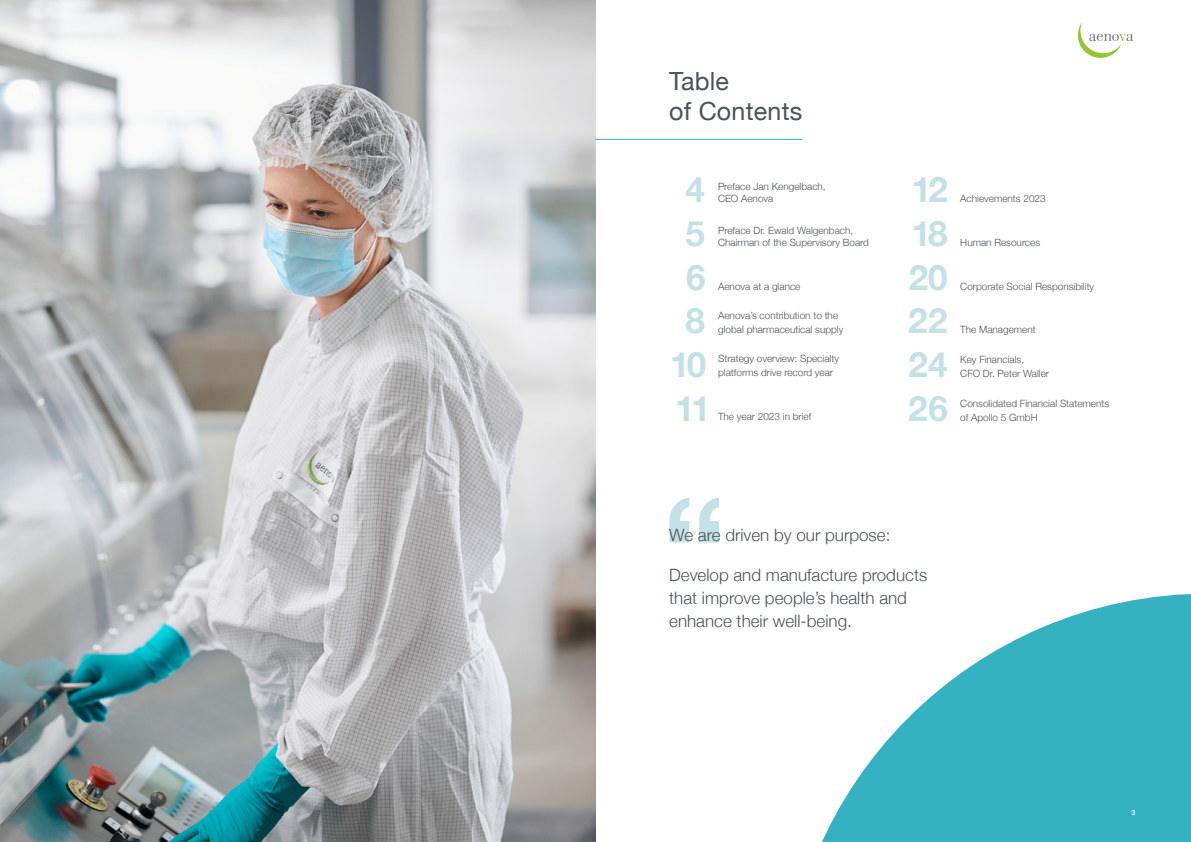
<style>
.page{position:relative;width:1191px;height:842px;background:#fff}
.page>*{position:absolute;margin:0;border:0;box-sizing:border-box;transform-origin:0 0}
.t1{font:700 140px "Helvetica Neue";color:#c3e1e7}
.t2{font:700 35px/43.6px "Helvetica Neue";letter-spacing:-.04em;color:#c3e1e7;text-align:center}
.t3{font:25px/30px "Helvetica Neue";letter-spacing:.01em;color:#4b5255}
.t4{font:300 17px/23px "Helvetica Neue";color:#4b5255}
.t5{font:300 10px/14px "Helvetica Neue";color:#4b5255}
.t6{font:500 7px "Helvetica Neue";color:#fff}
</style>
<div class="page">
<svg style="left:1077px;top:22px;width:56px;height:36px"></svg>
<svg style="left:822px;top:594px;width:369px;height:248px;fill:#34b2c1"></svg>
<img style="left:0;top:0;width:595px;height:842px">
<hr style="left:595px;top:139px;width:207px;height:1px;background:#34b2c1">
<h3 class="t3" style="left:669px;top:68px;width:135px">Table<br>of Contents</h3>
<h2 class="t2" style="left:670px;top:169px;width:42px">4<br>5<br>6<br>8<br>10<br>11</h2>
<h2 class="t2" style="left:911px;top:169px;width:38px">12</h2>
<p class="t5" style="left:718px;top:180px;width:109px;line-height:12px">Preface Jan Kengelbach,<br>CEO Aenova</p>
<p class="t5" style="left:718px;top:223px;width:152px;line-height:12px">Preface Dr. Ewald Walgenbach,<br>Chairman of the Supervisory Board</p>
<p class="t5" style="left:718px;top:278px;width:84px">Aenova at a glance</p>
<p class="t5" style="left:718px;top:307px;width:127px">Aenova’s contribution to the global pharmaceutical supply</p>
<p class="t5" style="left:718px;top:351px;width:122px">Strategy overview: Specialty platforms drive record year</p>
<p class="t5" style="left:718px;top:409px;width:95px">The year 2023 in brief</p>
<h2 class="t2" style="left:908px;top:212px;width:41px;text-align:justify">18<br>20<br>22<br>24<br>26</h2>
<p class="t5" style="left:960px;top:191px;width:87px">Achievements 2023</p>
<p class="t5" style="left:960px;top:234px;width:81px">Human Resources</p>
<p class="t5" style="left:960px;top:278px;width:135px">Corporate Social Responsibility</p>
<p class="t5" style="left:960px;top:322px;width:77px">The Management</p>
<p class="t5" style="left:960px;top:351px;width:90px">Key Financials,<br>CFO Dr. Peter Waller</p>
<p class="t5" style="left:960px;top:396px;width:150px">Consolidated Financial Statements of Apollo 5 GmbH</p>
<h1 class="t1" style="left:662px;top:438px;width:66px">“</h1>
<h3 class="t4" style="left:669px;top:522px;width:223px">We are driven by our purpose:</h3>
<h3 class="t4" style="left:669px;top:562px;width:259px">Develop and manufacture products that improve people’s health and enhance their well-being.</h3>
<p class="t6" style="left:1131px;top:806px;width:5px">3</p>
</div>
